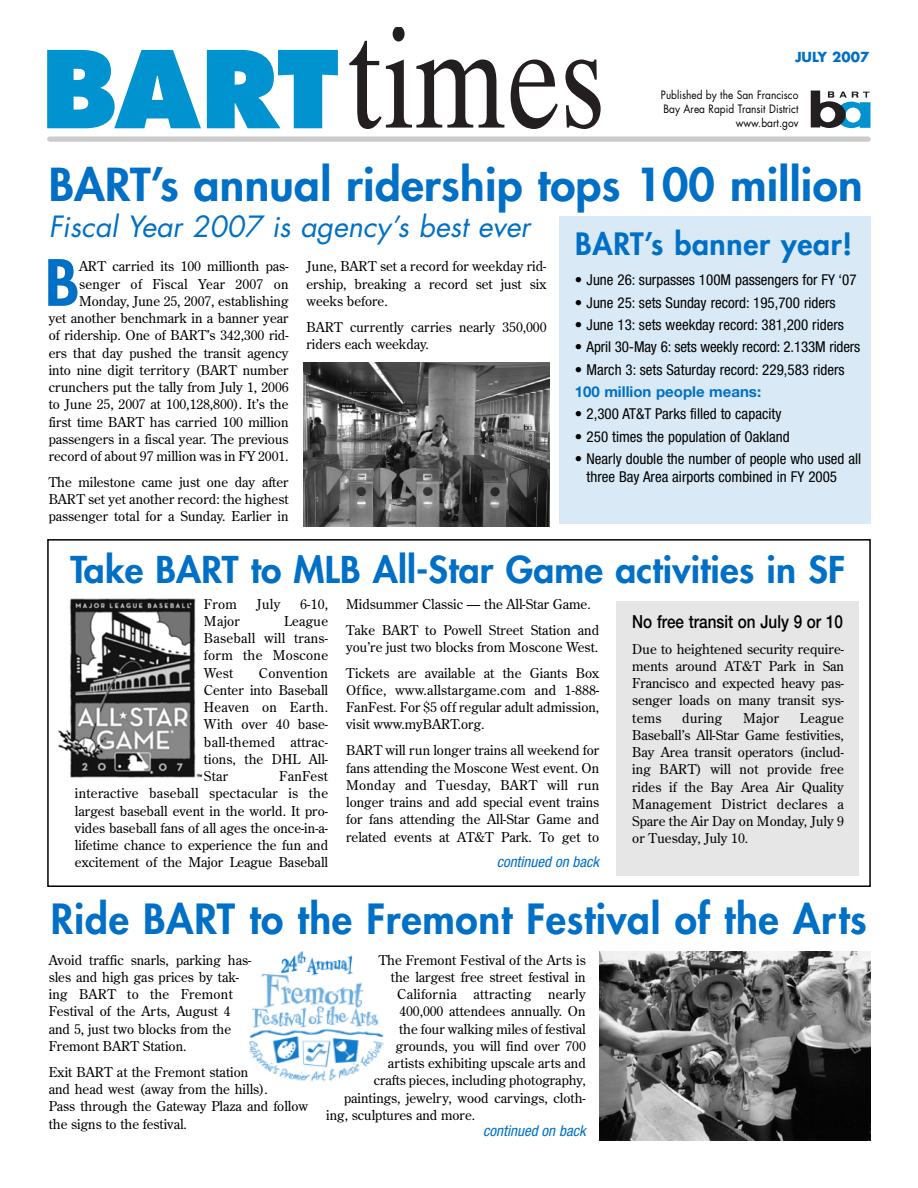
<style>
.page{position:relative;width:918px;height:1188px;background:#fff}
.page>*{position:absolute;margin:0;border:0;box-sizing:border-box;transform-origin:0 0}
.t1{font:800 61.95px "Futura";color:#0070c6}
.t2{font:800 44.25px "Futura";letter-spacing:.005em;color:#0070c6}
.t3{font:800 40.5px "Futura";letter-spacing:.015em;color:#0070c6}
.t4{font:800 36px "Futura";letter-spacing:.005em;color:#0070c6}
.t5{font:800 30px "Futura";letter-spacing:.025em;color:#0070c6}
.t6{font:italic 28.5px "Futura";color:#0070c6}
.t7{font:500 18px "Helvetica Neue";color:#000;scale:.85 1}
.t8{font:condensed 15px/18px "Helvetica Neue";color:#000}
.t9{font:italic condensed 15px "Helvetica Neue";color:#0070c6}
.t10{font:700 15px "Helvetica Neue";color:#0070c6}
.t11{font:13.5px/17.2px "Century Old Style";color:#000;text-align:justify}
.t12{font:13.5px "Century Old Style";letter-spacing:.02em;color:#000}
.t13{font:700 13.5px "Futura";color:#0070c6}
.t14{font:11.25px/14.1px "Futura";color:#000;text-align:right;scale:.9 1}
</style>
<div class="page">
<div style="left:47px;top:539px;width:824px;height:348px;border:2px solid #000"></div>
<div style="left:617px;top:601px;width:242px;height:275px;background:#e6e6e6"></div>
<svg style="left:47px;top:50px;width:154px;height:78px"></svg>
<svg style="left:207px;top:50px;width:131px;height:78px"></svg>
<svg style="left:349px;top:27px;width:155px;height:102px"></svg>
<svg style="left:511px;top:60px;width:47px;height:69px"></svg>
<svg style="left:565px;top:60px;width:36px;height:69px"></svg>
<svg style="left:811px;top:91px;width:60px;height:37px"></svg>
<div style="left:47px;top:136px;width:824px;height:6px;background:#ccc;border-radius:3px"></div>
<div style="left:559px;top:216px;width:312px;height:308px;background:#d9eaf6"></div>
<img style="left:249px;top:951px;width:135px;height:131px">
<img style="left:58px;top:598px;width:144px;height:180px">
<img style="left:599px;top:951px;width:272px;height:190px">
<img style="left:304px;top:362px;width:245px;height:165px">
<p class="t13" style="left:795px;top:51px;width:76px">JULY 2007</p>
<p class="t14" style="left:661px;top:89px;width:154px">Published by the San Francisco<br>Bay Area Rapid Transit District www.bart.gov</p>
<h2 class="t2" style="left:49px;top:163px;width:815px">BART’s annual ridership tops 100 million</h2>
<h3 class="t6" style="left:49px;top:213px;width:483px">Fiscal Year 2007 is agency’s best ever</h3>
<h3 class="t5" style="left:575px;top:230px;width:278px">BART’s banner year!</h3>
<h1 class="t1" style="left:45px;top:253px;width:36px">B</h1>
<p class="t11" style="left:49px;top:258px;width:241px;text-align:right">ART carried its 100 millionth pas&shy;senger of Fiscal Year 2007 on Monday, June 25, 2007, establishing<br>yet another benchmark in a banner year of ridership. One of BART’s 342,300 rid&shy;ers that day pushed the transit agency into nine digit territory (BART number crunchers put the tally from July 1, 2006 to June 25, 2007 at 100,128,800). It’s the first time BART has carried 100 million passengers in a fiscal year. The previous record of about 97 million was in FY 2001.</p>
<p class="t11" style="left:49px;top:474px;width:241px">The milestone came just one day after BART set yet another record: the highest passenger total for a Sunday. Earlier in</p>
<p class="t11" style="left:307px;top:258px;width:241px">June, BART set a record for weekday rid&shy;ership, breaking a record set just six weeks before.</p>
<p class="t11" style="left:307px;top:318px;width:241px">BART currently carries nearly 350,000 riders each weekday.</p>
<p class="t8" style="left:575px;top:272px;width:283px">• June 26: surpasses 100M passengers for FY ‘07</p>
<p class="t8" style="left:575px;top:295px;width:262px">• June 25: sets Sunday record: 195,700 riders</p>
<p class="t8" style="left:575px;top:317px;width:271px">• June 13: sets weekday record: 381,200 riders</p>
<p class="t8" style="left:575px;top:339px;width:287px">• April 30-May 6: sets weekly record: 2.133M riders</p>
<p class="t8" style="left:575px;top:362px;width:271px">• March 3: sets Saturday record: 229,583 riders</p>
<p class="t10" style="left:575px;top:386px;width:188px">100 million people means:</p>
<p class="t8" style="left:575px;top:406px;width:208px">• 2,300 AT&amp;T Parks filled to capacity</p>
<p class="t8" style="left:575px;top:429px;width:217px">• 250 times the population of Oakland</p>
<p class="t8" style="left:587px;top:451px;width:276px;text-indent:-12px">• Nearly double the number of people who used all three Bay Area airports combined in FY 2005</p>
<h3 class="t4" style="left:71px;top:553px;width:776px">Take BART to MLB All-Star Game activities in SF</h3>
<p class="t11" style="left:204px;top:595px;width:34px">From</p>
<p class="t11" style="left:257px;top:595px;width:25px">July</p>
<p class="t11" style="left:300px;top:595px;width:29px">6-10,</p>
<p class="t11" style="left:204px;top:613px;width:37px">Major</p>
<p class="t11" style="left:204px;top:613px;width:126px;text-indent:80px">League Baseball will trans&shy;form the Moscone West</p>
<p class="t11" style="left:204px;top:664px;width:126px;text-indent:55px">Convention Center into Baseball Heaven on Earth.<br>With over 40 base&shy;ball-themed attrac&shy;tions, the DHL All-Star</p>
<p class="t11" style="left:75px;top:768px;width:255px;text-indent:204px">FanFest interactive baseball spectacular is the largest baseball event in the world. It pro&shy;vides baseball fans of all ages the once-in-a&shy;lifetime chance to experience the fun and excitement of the Major League Baseball</p>
<p class="t11" style="left:346px;top:591px;width:255px;line-height:26px">Midsummer Classic — the All-Star Game.<br>Take BART to Powell Street Station and</p>
<p class="t11" style="left:346px;top:634px;width:255px;line-height:26px">you’re just two blocks from Moscone West.<br>Tickets are available at the Giants Box</p>
<p class="t11" style="left:346px;top:682px;width:255px">Office, www.allstargame.com and 1-888- FanFest. For $5 off regular adult admission, visit www.myBART.org.</p>
<p class="t11" style="left:346px;top:742px;width:255px">BART will run longer trains all weekend for fans attending the Moscone West event. On Monday and Tuesday, BART will run longer trains and add special event trains for fans attending the All-Star Game and related events at AT&amp;T Park. To get to</p>
<p class="t9" style="left:497px;top:856px;width:104px">continued on back</p>
<h3 class="t7" style="left:632px;top:615px;width:249px">No free transit on July 9 or 10</h3>
<p class="t11" style="left:632px;top:640px;width:213px">Due to heightened security require&shy;ments around AT&amp;T Park in San Francisco and expected heavy pas&shy;senger loads on many transit sys&shy;tems</p>
<p class="t11" style="left:682px;top:709px;width:42px">during</p>
<p class="t11" style="left:743px;top:709px;width:37px">Major</p>
<p class="t11" style="left:632px;top:709px;width:213px;text-indent:168px">League Baseball’s All-Star Game festivities, Bay Area transit operators (includ&shy;ing BART) will not provide free rides if the Bay Area Air Quality Management District declares a Spare the Air Day on Monday, July 9 or Tuesday, July 10.</p>
<h3 class="t3" style="left:51px;top:899px;width:817px">Ride BART to the Fremont Festival of the Arts</h3>
<p class="t11" style="left:49px;top:951px;width:204px;text-align:left">Avoid traffic snarls, parking has&shy;sles and high gas prices by tak&shy;ing BART to the Fremont<br>Festival of the Arts, August 4 and 5, just two blocks from the<br>Fremont BART Station.</p>
<p class="t11" style="left:49px;top:1064px;width:261px;text-align:left">Exit BART at the Fremont station<br>and head west (away from the hills).<br>Pass through the Gateway Plaza and follow the signs to the festival.</p>
<p class="t11" style="left:379px;top:951px;width:209px">The Fremont Festival of the Arts is</p>
<p class="t11" style="left:391px;top:969px;width:196px">the largest free street festival in</p>
<p class="t12" style="left:397px;top:987px;width:190px">California attracting nearly</p>
<p class="t11" style="left:399px;top:1003px;width:188px">400,000 attendees annually. On</p>
<p class="t11" style="left:399px;top:1020px;width:188px">the four walking miles of festival</p>
<p class="t11" style="left:396px;top:1038px;width:191px">grounds, you will find over 700</p>
<p class="t11" style="left:388px;top:1055px;width:199px">artists exhibiting upscale arts and</p>
<p class="t11" style="left:374px;top:1072px;width:214px">crafts pieces, including photography,</p>
<p class="t11" style="left:344px;top:1089px;width:243px">paintings, jewelry, wood carvings, cloth-</p>
<p class="t11" style="left:326px;top:1107px;width:150px">ing, sculptures and more.</p>
<p class="t9" style="left:483px;top:1125px;width:104px">continued on back</p>
</div>
